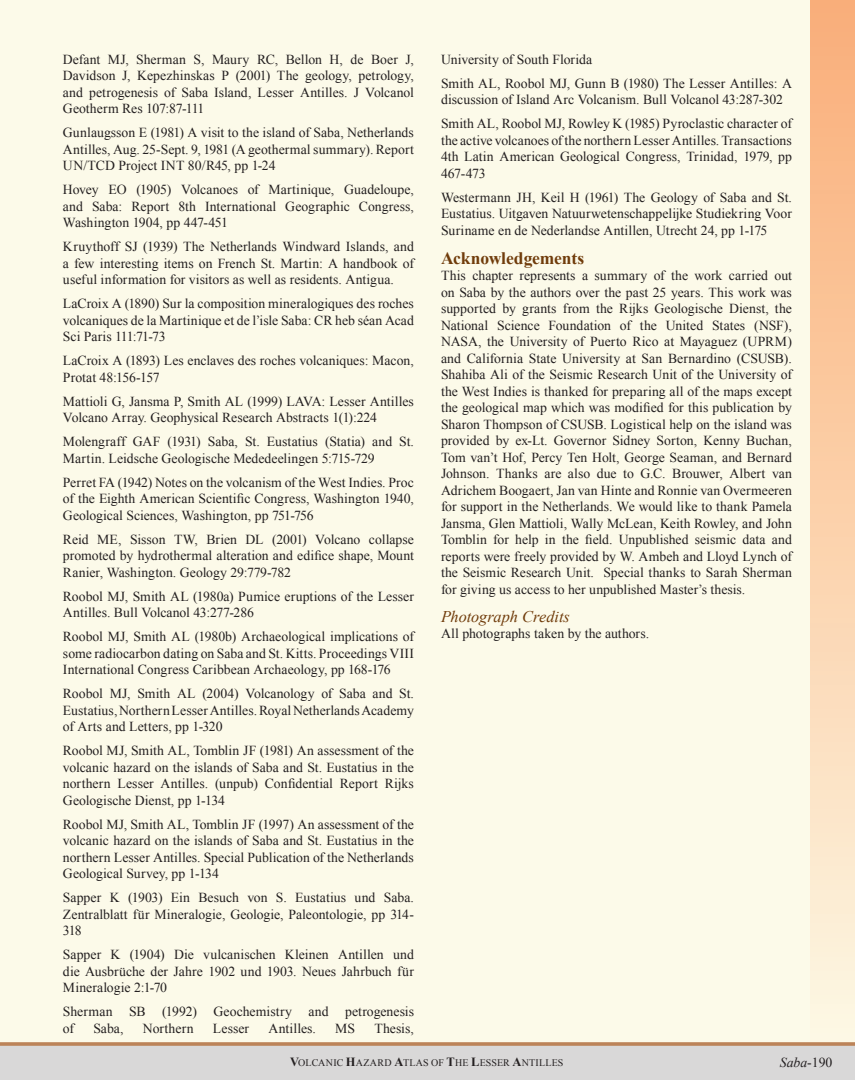
<style>
.page{position:relative;width:855px;height:1080px;background:#fcfae9}
.page>*{position:absolute;margin:0;border:0;box-sizing:border-box;transform-origin:0 0}
.t1{font:700 17.5px "Times New Roman";letter-spacing:-.005em;color:#703c0b}
.t2{font:italic 16.25px "Times New Roman";letter-spacing:-.005em;color:#703c0b}
.t3{font:13.75px/16.5px "Times New Roman";color:#231f20;text-align:justify}
.t4{font:italic 13.75px "Times New Roman";color:#231f20}
.t5{font:10px "Times New Roman";letter-spacing:.015em;color:#231f20}
.s1{font-weight:700;font-size:12.5px}
.s2{font-style:normal}
</style>
<div class="page">
<div style="left:810px;top:0;width:45px;height:1080px;background:linear-gradient(to bottom,#faad78,#fdf9e5)"></div>
<div style="left:0;top:1044px;width:855px;height:36px;background:#d9d8d8"></div>
<svg style="left:0;top:1042px;width:855px;height:4px;background:#c08d65"></svg>
<p class="t3" style="left:63px;top:50px;width:352px">Defant MJ, Sherman S, Maury RC, Bellon H, de Boer J, Davidson J, Kepezhinskas P (2001) The geology, petrology, and petrogenesis of Saba Island, Lesser Antilles. J Volcanol Geotherm Res 107:87-111</p>
<p class="t3" style="left:63px;top:124px;width:353px">Gunlaugsson E (1981) A visit to the island of Saba, Netherlands Antilles, Aug. 25-Sept. 9, 1981 (A geothermal summary). Report UN/TCD Project INT 80/R45, pp 1-24</p>
<p class="t3" style="left:63px;top:181px;width:352px">Hovey EO (1905) Volcanoes of Martinique, Guadeloupe, and Saba: Report 8th International Geographic Congress, Washington 1904, pp 447-451</p>
<p class="t3" style="left:63px;top:238px;width:353px">Kruythoff SJ (1939) The Netherlands Windward Islands, and a few interesting items on French St. Martin: A handbook of useful information for visitors as well as residents. Antigua.</p>
<p class="t3" style="left:63px;top:295px;width:352px">LaCroix A (1890) Sur la composition mineralogiques des roches volcaniques de la Martinique et de l’isle Saba: CR heb séan Acad Sci Paris 111:71-73</p>
<p class="t3" style="left:63px;top:352px;width:353px">LaCroix A (1893) Les enclaves des roches volcaniques: Macon,<br>Protat 48:156-157</p>
<p class="t3" style="left:63px;top:392px;width:352px">Mattioli G, Jansma P, Smith AL (1999) LAVA: Lesser Antilles<br>Volcano Array. Geophysical Research Abstracts 1(1):224</p>
<p class="t3" style="left:63px;top:433px;width:353px">Molengraff GAF (1931) Saba, St. Eustatius (Statia) and St.<br>Martin. Leidsche Geologische Mededeelingen 5:715-729</p>
<p class="t3" style="left:63px;top:473px;width:352px">Perret FA (1942) Notes on the volcanism of the West Indies. Proc of the Eighth American Scientific Congress, Washington 1940, Geological Sciences, Washington, pp 751-756</p>
<p class="t3" style="left:63px;top:530px;width:353px">Reid ME, Sisson TW, Brien DL (2001) Volcano collapse promoted by hydrothermal alteration and edifice shape, Mount Ranier, Washington. Geology 29:779-782</p>
<p class="t3" style="left:63px;top:587px;width:353px">Roobol MJ, Smith AL (1980a) Pumice eruptions of the Lesser<br>Antilles. Bull Volcanol 43:277-286</p>
<p class="t3" style="left:63px;top:628px;width:352px">Roobol MJ, Smith AL (1980b) Archaeological implications of some radiocarbon dating on Saba and St. Kitts. Proceedings VIII International Congress Caribbean Archaeology, pp 168-176</p>
<p class="t3" style="left:63px;top:685px;width:353px">Roobol MJ, Smith AL (2004) Volcanology of Saba and St.<br>Eustatius, Northern Lesser Antilles. Royal Netherlands Academy of Arts and Letters, pp 1-320</p>
<p class="t3" style="left:63px;top:742px;width:353px">Roobol MJ, Smith AL, Tomblin JF (1981) An assessment of the volcanic hazard on the islands of Saba and St. Eustatius in the northern Lesser Antilles. (unpub) Confidential Report Rijks Geologische Dienst, pp 1-134</p>
<p class="t3" style="left:63px;top:815px;width:353px">Roobol MJ, Smith AL, Tomblin JF (1997) An assessment of the volcanic hazard on the islands of Saba and St. Eustatius in the northern Lesser Antilles. Special Publication of the Netherlands Geological Survey, pp 1-134</p>
<p class="t3" style="left:63px;top:889px;width:353px">Sapper K (1903) Ein Besuch von S. Eustatius und Saba.<br>Zentralblatt für Mineralogie, Geologie, Paleontologie, pp 314- 318</p>
<p class="t3" style="left:63px;top:946px;width:352px">Sapper K (1904) Die vulcanischen Kleinen Antillen und die Ausbrüche der Jahre 1902 und 1903. Neues Jahrbuch für Mineralogie 2:1-70</p>
<p class="t3" style="left:63px;top:1003px;width:353px">Sherman SB (1992) Geochemistry and petrogenesis of</p>
<p class="t3" style="left:93px;top:1019px;width:32px">Saba,</p>
<p class="t3" style="left:143px;top:1019px;width:52px">Northern</p>
<p class="t3" style="left:213px;top:1019px;width:38px">Lesser</p>
<p class="t3" style="left:268px;top:1019px;width:49px">Antilles.</p>
<p class="t3" style="left:335px;top:1019px;width:21px">MS</p>
<p class="t3" style="left:374px;top:1019px;width:41px">Thesis,</p>
<p class="t3" style="left:441px;top:47px;width:352px;line-height:24px">University of South Florida<br>Smith AL, Roobol MJ, Gunn B (1980) The Lesser Antilles: A</p>
<p class="t3" style="left:441px;top:87px;width:352px;line-height:24px">discussion of Island Arc Volcanism. Bull Volcanol 43:287-302<br>Smith AL, Roobol MJ, Rowley K (1985) Pyroclastic character of</p>
<p class="t3" style="left:441px;top:131px;width:352px">the active volcanoes of the northern Lesser Antilles. Transactions 4th Latin American Geological Congress, Trinidad, 1979, pp 467-473</p>
<p class="t3" style="left:441px;top:188px;width:353px">Westermann JH, Keil H (1961) The Geology of Saba and St.<br>Eustatius. Uitgaven Natuurwetenschappelijke Studiekring Voor Suriname en de Nederlandse Antillen, Utrecht 24, pp 1-175</p>
<p class="t1" style="left:441px;top:246px;width:145px">Acknowledgements</p>
<p class="t3" style="left:441px;top:267px;width:353px">This chapter represents a summary of the work carried out on Saba by the authors over the past 25 years. This work was supported by grants from the Rijks Geologische Dienst, the National Science Foundation of the United States (NSF), NASA, the University of Puerto Rico at Mayaguez (UPRM) and California State University at San Bernardino (CSUSB).<br>Shahiba Ali of the Seismic Research Unit of the University of the West Indies is thanked for preparing all of the maps except the geological map which was modified for this publication by Sharon Thompson of CSUSB. Logistical help on the island was provided by ex-Lt. Governor Sidney Sorton, Kenny Buchan, Tom van’t Hof, Percy Ten Holt, George Seaman, and Bernard Johnson. Thanks are also due to G.C. Brouwer, Albert van Adrichem Boogaert, Jan van Hinte and Ronnie van Overmeeren for support in the Netherlands. We would like to thank Pamela Jansma, Glen Mattioli, Wally McLean, Keith Rowley, and John Tomblin for help in the field. Unpublished seismic data and reports were freely provided by W. Ambeh and Lloyd Lynch of the Seismic Research Unit. Special thanks to Sarah Sherman for giving us access to her unpublished Master’s thesis.</p>
<p class="t2" style="left:441px;top:605px;width:130px">Photograph Credits</p>
<p class="t3" style="left:441px;top:625px;width:210px">All photographs taken by the authors.</p>
<p class="t5" style="left:290px;top:1056px;width:275px"><span class="s1">V</span>OLCANIC <span class="s1">H</span>AZARD <span class="s1">A</span>TLAS OF <span class="s1">T</span>HE <span class="s1">L</span>ESSER <span class="s1">A</span>NTILLES</p>
<p class="t4" style="left:780px;top:1053px;width:54px">Saba<span class="s2">-190</span></p>
</div>
